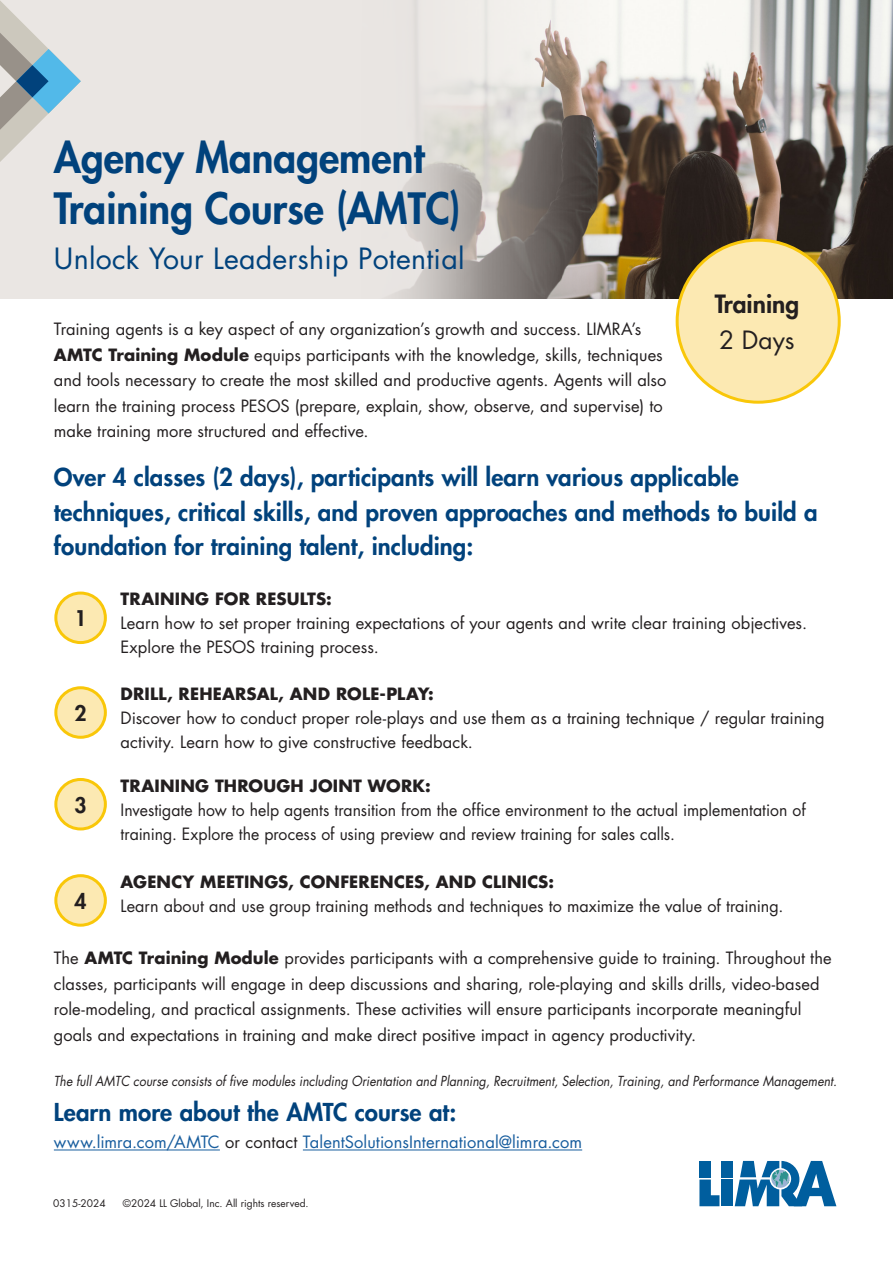
<style>
.page{position:relative;width:893px;height:1263px;background:#fff}
.page>*{position:absolute;margin:0;border:0;box-sizing:border-box;transform-origin:0 0}
.t1{font:800 42px/51px "Futura Std";color:#01427c;scale:.96 1}
.t2{font:28.5px "Futura Std";letter-spacing:.01em;color:#01427c}
.t3{font:800 24.45px "Futura Std";color:#231f20}
.t4{font:24.45px "Futura Std";color:#231f20}
.gold_subhead{font:800 24px/34.5px "Futura Std";letter-spacing:.005em;color:#01427c}
.t5{font:800 21px "Futura Std";color:#231f20}
.Text{font:16.5px/25.5px "Futura Std";color:#231f20}
.Text-2{font:16.5px/24px "Futura Std";color:#231f20;scale:.96 1}
.gold_subhead-2{font:16.5px "Futura Std";letter-spacing:.005em;color:#175d9e}
.t6{font:italic 13.5px "Futura Std";color:#231f20;scale:.91 1}
.t7{font:10.2px "Futura Std";color:#231f20}
.s1{font-weight:700}
.s2{color:#231f20}
</style>
<div class="page">
<div style="left:0;top:0;width:893px;height:299px;background:#eae6e3"></div>
<img style="left:392px;top:0;width:501px;height:299px">
<svg style="left:699px;top:1179px;width:20px;height:27px"></svg>
<div style="left:699px;top:1161px;width:12px;height:16px;background:#005e9e"></div>
<div style="left:721px;top:1161px;width:12px;height:16px;background:#005e9e"></div>
<div style="left:721px;top:1179px;width:12px;height:27px;background:#005e9e"></div>
<svg style="left:735px;top:1161px;width:101px;height:45px"></svg>
<hr style="left:54px;top:1149px;width:166px;height:1px;background:#175d9e">
<hr style="left:303px;top:1149px;width:279px;height:1px;background:#175d9e">
<svg style="left:0;top:1px;width:81px;height:161px"></svg>
<div style="left:677px;top:240px;width:162px;height:162px;background:#fce9b2;border-radius:50%"></div>
<div style="left:676px;top:239px;width:165px;height:165px;border:3px solid #f9c709;border-radius:50%"></div>
<div style="left:56px;top:593px;width:49px;height:49px;background:#fce9b2;border-radius:50%"></div>
<div style="left:54px;top:591px;width:53px;height:53px;border:3px solid #f9c709;border-radius:50%"></div>
<div style="left:56px;top:688px;width:49px;height:49px;background:#fce9b2;border-radius:50%"></div>
<div style="left:54px;top:686px;width:53px;height:53px;border:3px solid #f9c709;border-radius:50%"></div>
<div style="left:56px;top:779px;width:49px;height:50px;background:#fce9b2;border-radius:50%"></div>
<div style="left:54px;top:778px;width:53px;height:52px;border:3px solid #f9c709;border-radius:50%"></div>
<div style="left:56px;top:876px;width:49px;height:49px;background:#fce9b2;border-radius:50%"></div>
<div style="left:54px;top:874px;width:53px;height:53px;border:3px solid #f9c709;border-radius:50%"></div>
<p class="t1" style="left:54px;top:132px;width:426px">Agency Management<br>Training Course (AMTC)</p>
<p class="t2" style="left:54px;top:240px;width:412px">Unlock Your Leadership Potential</p>
<p class="Text" style="left:54px;top:317px;width:614px">Training agents is a key aspect of any organization’s growth and success. LIMRA’s <span class="s1">AMTC Training Module</span> equips participants with the knowledge, skills, techniques and tools necessary to create the most skilled and productive agents. Agents will also learn the training process PESOS (prepare, explain, show, observe, and supervise) to make training more structured and effective.</p>
<p class="t3" style="left:715px;top:289px;width:86px">Training</p>
<p class="t4" style="left:719px;top:325px;width:77px">2 Days</p>
<p class="gold_subhead" style="left:54px;top:460px;width:765px">Over 4 classes (2 days), participants will learn various applicable techniques, critical skills, and proven approaches and methods to build a foundation for training talent, including:</p>
<p class="t5" style="left:75px;top:605px;width:14px">1</p>
<p class="t5" style="left:75px;top:700px;width:14px">2</p>
<p class="t5" style="left:75px;top:792px;width:14px">3</p>
<p class="t5" style="left:75px;top:888px;width:14px">4</p>
<p class="Text" style="left:121px;top:587px;width:688px;line-height:24px"><span class="s1">TRAINING FOR RESULTS:<br></span>Learn how to set proper training expectations of your agents and write clear training objectives.<br>Explore the PESOS training process.</p>
<p class="Text" style="left:121px;top:682px;width:706px;line-height:24px"><span class="s1">DRILL, REHEARSAL, AND ROLE-PLAY:<br></span>Discover how to conduct proper role-plays and use them as a training technique / regular training activity. Learn how to give constructive feedback.</p>
<p class="Text-2" style="left:121px;top:774px;width:715px"><span class="s1">TRAINING THROUGH JOINT WORK:<br></span>Investigate how to help agents transition from the office environment to the actual implementation of training. Explore the process of using preview and review training for sales calls.</p>
<p class="Text" style="left:121px;top:870px;width:664px;line-height:24px"><span class="s1">AGENCY MEETINGS, CONFERENCES, AND CLINICS:<br></span>Learn about and use group training methods and techniques to maximize the value of training.</p>
<p class="Text" style="left:54px;top:946px;width:779px">The <span class="s1">AMTC Training Module</span> provides participants with a comprehensive guide to training. Throughout the classes, participants will engage in deep discussions and sharing, role-playing and skills drills, video-based role-modeling, and practical assignments. These activities will ensure participants incorporate meaningful goals and expectations in training and make direct positive impact in agency productivity.</p>
<p class="t6" style="left:54px;top:1072px;width:862px">The full AMTC course consists of five modules including Orientation and Planning, Recruitment, Selection, Training, and Performance Management.</p>
<p class="gold_subhead" style="left:54px;top:1095px;width:404px">Learn more about the AMTC course at:</p>
<p class="gold_subhead-2" style="left:54px;top:1132px;width:530px">www.limra.com/AMTC <span class="s2">or contact</span> TalentSolutionsInternational@limra.com</p>
<p class="t7" style="left:53px;top:1196px;width:54px">0315-2024</p>
<p class="t7" style="left:123px;top:1196px;width:187px">©2024 LL Global, Inc. All rights reserved.</p>
</div>
